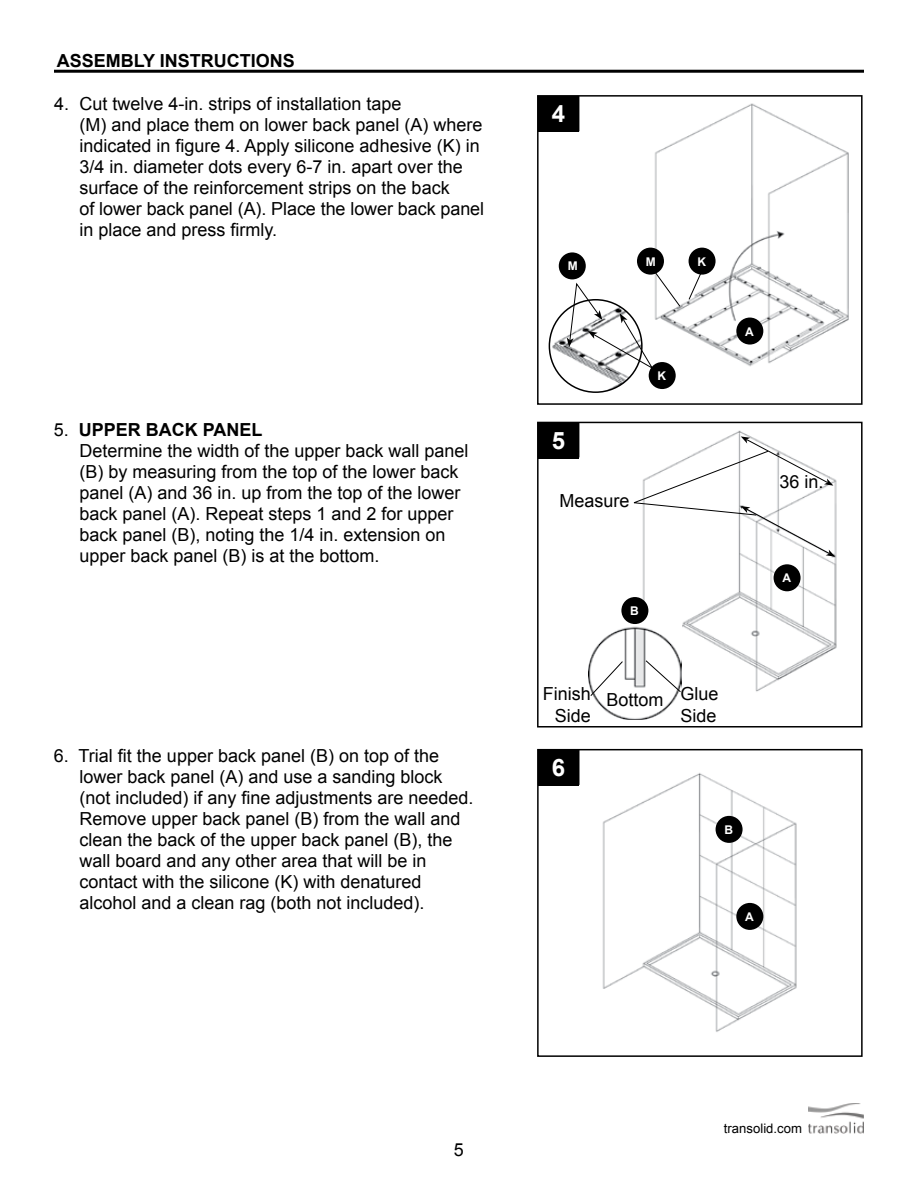
<style>
.page{position:relative;width:918px;height:1188px;background:#fff}
.page>*{position:absolute;margin:0;border:0;box-sizing:border-box;transform-origin:0 0}
.t1{font:700 24px "Arial";color:#fff}
.t2{font:18px/21px "Arial";color:#000}
.t3{font:700 18px "Arial";color:#000}
.t4{font:13.2px "Arial";color:#000}
.t5{font:700 12px "Arial";color:#fff}
.s1{font-weight:400}
</style>
<div class="page">
<img style="left:809px;top:1104px;width:55px;height:29px">
<hr style="left:54px;top:70px;width:810px;height:3px;background:#000">
<div style="left:539px;top:751px;width:40px;height:35px;background:#000"></div>
<img style="left:602px;top:773px;width:195px;height:259px">
<div style="left:537px;top:749px;width:326px;height:308px;border:2px solid #000"></div>
<div style="left:539px;top:97px;width:40px;height:35px;background:#000"></div>
<img style="left:638px;top:103px;width:211px;height:286px">
<div style="left:537px;top:95px;width:326px;height:310px;border:2px solid #000"></div>
<div style="left:736px;top:318px;width:27px;height:27px;background:#000;border-radius:50%"></div>
<div style="left:689px;top:248px;width:27px;height:27px;background:#000;border-radius:50%"></div>
<svg style="left:688px;top:269px;width:15px;height:31px"></svg>
<div style="left:637px;top:248px;width:27px;height:27px;background:#000;border-radius:50%"></div>
<img style="left:549px;top:300px;width:93px;height:92px;border-radius:46px">
<svg style="left:567px;top:265px;width:114px;height:105px"></svg>
<div style="left:559px;top:252px;width:27px;height:27px;background:#000;border-radius:50%"></div>
<div style="left:649px;top:362px;width:27px;height:27px;background:#000;border-radius:50%"></div>
<div style="left:736px;top:903px;width:27px;height:27px;background:#000;border-radius:50%"></div>
<div style="left:716px;top:816px;width:27px;height:27px;background:#000;border-radius:50%"></div>
<div style="left:539px;top:423px;width:40px;height:36px;background:#000"></div>
<img style="left:626px;top:430px;width:211px;height:290px">
<div style="left:537px;top:422px;width:326px;height:306px;border:2px solid #000"></div>
<div style="left:774px;top:564px;width:27px;height:27px;background:#000;border-radius:50%"></div>
<svg style="left:631px;top:436px;width:204px;height:121px"></svg>
<img style="left:591px;top:606px;width:90px;height:113px">
<div style="left:648px;top:657px;width:26px;height:24px;background:#fff"></div>
<div style="left:616px;top:693px;width:37px;height:13px;background:#fff"></div>
<svg style="left:589px;top:655px;width:35px;height:42px"></svg>
<svg style="left:645px;top:660px;width:37px;height:33px"></svg>
<div style="left:621px;top:597px;width:27px;height:27px;background:#000;border-radius:50%"></div>
<p class="t3" style="left:57px;top:49px;width:240px">ASSEMBLY INSTRUCTIONS</p>
<p class="t2" style="left:80px;top:94px;width:406px;text-indent:-26px">4. Cut twelve 4-in. strips of installation tape<br>(M) and place them on lower back panel (A) where indicated in figure 4. Apply silicone adhesive (K) in 3/4 in. diameter dots every 6-7 in. apart over the surface of the reinforcement strips on the back<br>of lower back panel (A). Place the lower back panel in place and press firmly.</p>
<p class="t3" style="left:54px;top:418px;width:51px"><span class="s1">5.</span> UPPER</p>
<p class="t3" style="left:146px;top:418px;width:27px">BACK</p>
<p class="t3" style="left:203px;top:418px;width:24px">PANEL</p>
<p class="t2" style="left:79px;top:441px;width:391px">Determine the width of the upper back wall panel (B) by measuring from the top of the lower back panel (A) and 36 in. up from the top of the lower back panel (A). Repeat steps 1 and 2 for upper back panel (B), noting the 1/4 in. extension on upper back panel (B) is at the bottom.</p>
<p class="t2" style="left:79px;top:745px;width:396px;text-indent:-26px">6. Trial fit the upper back panel (B) on top of the lower back panel (A) and use a sanding block (not included) if any fine adjustments are needed.<br>Remove upper back panel (B) from the wall and clean the back of the upper back panel (B), the wall board and any other area that will be in contact with the silicone (K) with denatured alcohol and a clean rag (both not included).</p>
<h1 class="t1" style="left:552px;top:98px;width:15px">4</h1>
<p class="t5" style="left:568px;top:258px;width:11px">M</p>
<p class="t5" style="left:646px;top:253px;width:11px">M</p>
<p class="t5" style="left:697px;top:253px;width:10px">K</p>
<h1 class="t1" style="left:552px;top:424px;width:15px">5</h1>
<p class="t2" style="left:559px;top:490px;width:72px">Measure</p>
<p class="t5" style="left:658px;top:368px;width:10px">K</p>
<p class="t5" style="left:661px;top:373px;width:5px">I</p>
<p class="t5" style="left:630px;top:603px;width:10px">B</p>
<p class="t5" style="left:745px;top:323px;width:10px">A</p>
<p class="t2" style="left:780px;top:472px;width:46px">36 in.</p>
<p class="t5" style="left:782px;top:570px;width:10px">A</p>
<p class="t2" style="left:543px;top:683px;width:50px;line-height:21.6px;text-align:right">Finish<br>Side</p>
<p class="t2" style="left:606px;top:689px;width:59px">Bottom</p>
<h1 class="t1" style="left:552px;top:752px;width:15px">6</h1>
<p class="t2" style="left:680px;top:683px;width:40px;line-height:21.6px">Glue<br>Side</p>
<p class="t5" style="left:724px;top:822px;width:10px">B</p>
<p class="t5" style="left:745px;top:909px;width:10px">A</p>
<p class="t2" style="left:454px;top:1139px;width:12px">5</p>
<p class="t4" style="left:724px;top:1120px;width:80px">transolid.com</p>
</div>
